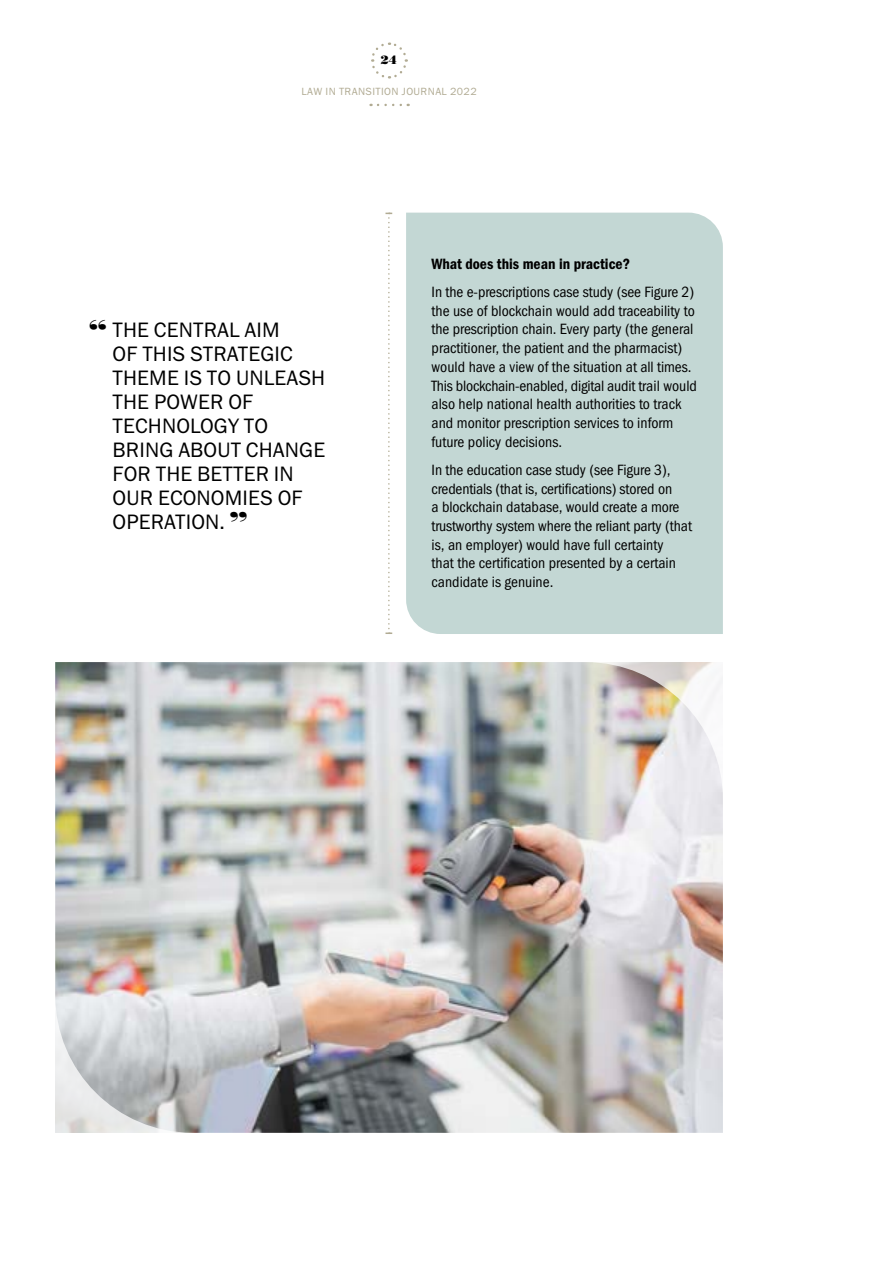
<style>
.page{position:relative;width:893px;height:1263px;background:#fff}
.page>*{position:absolute;margin:0;border:0;box-sizing:border-box;transform-origin:0 0}
.t1{font:21px/24px "Franklin Gothic Book ITC";letter-spacing:.005em;color:#000}
.t2{font:15px/18.8px "Franklin Gothic Book Cond ITC";color:#000}
.t3{font:15px "Franklin Gothic Demi Cond ITC";color:#000}
.t4{font:12px "Bodoni Poster";color:#000}
.t5{font:10.5px "Franklin Gothic Book ITC";letter-spacing:.04em;color:#b1ab93}
.s1{font-family:"Bodoni Poster";font-size:24.3px}
</style>
<div class="page">
<svg style="left:378px;top:104px;width:31px;height:2px"></svg>
<svg style="left:371px;top:42px;width:37px;height:37px"></svg>
<svg style="left:385px;top:213px;width:7px;height:421px"></svg>
<div style="left:406px;top:213px;width:317px;height:421px;background:#c3d7d4"></div>
<img style="left:55px;top:662px;width:668px;height:471px">
<p class="t4" style="left:381px;top:53px;width:18px">24</p>
<p class="t5" style="left:302px;top:85px;width:177px">LAW IN TRANSITION JOURNAL 2022</p>
<h1 class="t1" style="left:113px;top:317px;width:214px;text-indent:-23px"><span class="s1">“</span> THE CENTRAL AIM<br>OF THIS STRATEGIC<br>THEME IS TO UNLEASH<br>THE POWER OF<br>TECHNOLOGY TO<br>BRING ABOUT CHANGE<br>FOR THE BETTER IN<br>OUR ECONOMIES OF<br>OPERATION. <span class="s1">”</span></h1>
<p class="t3" style="left:432px;top:255px;width:200px">What does this mean in practice?</p>
<p class="t2" style="left:432px;top:283px;width:267px">In the e-prescriptions case study (see Figure 2) the use of blockchain would add traceability to the prescription chain. Every party (the general practitioner, the patient and the pharmacist) would have a view of the situation at all times.<br>This blockchain-enabled, digital audit trail would also help national health authorities to track and monitor prescription services to inform future policy decisions.</p>
<p class="t2" style="left:432px;top:460px;width:262px">In the education case study (see Figure 3), credentials (that is, certifications) stored on<br>a blockchain database, would create a more trustworthy system where the reliant party (that is, an employer) would have full certainty<br>that the certification presented by a certain candidate is genuine.</p>
</div>
